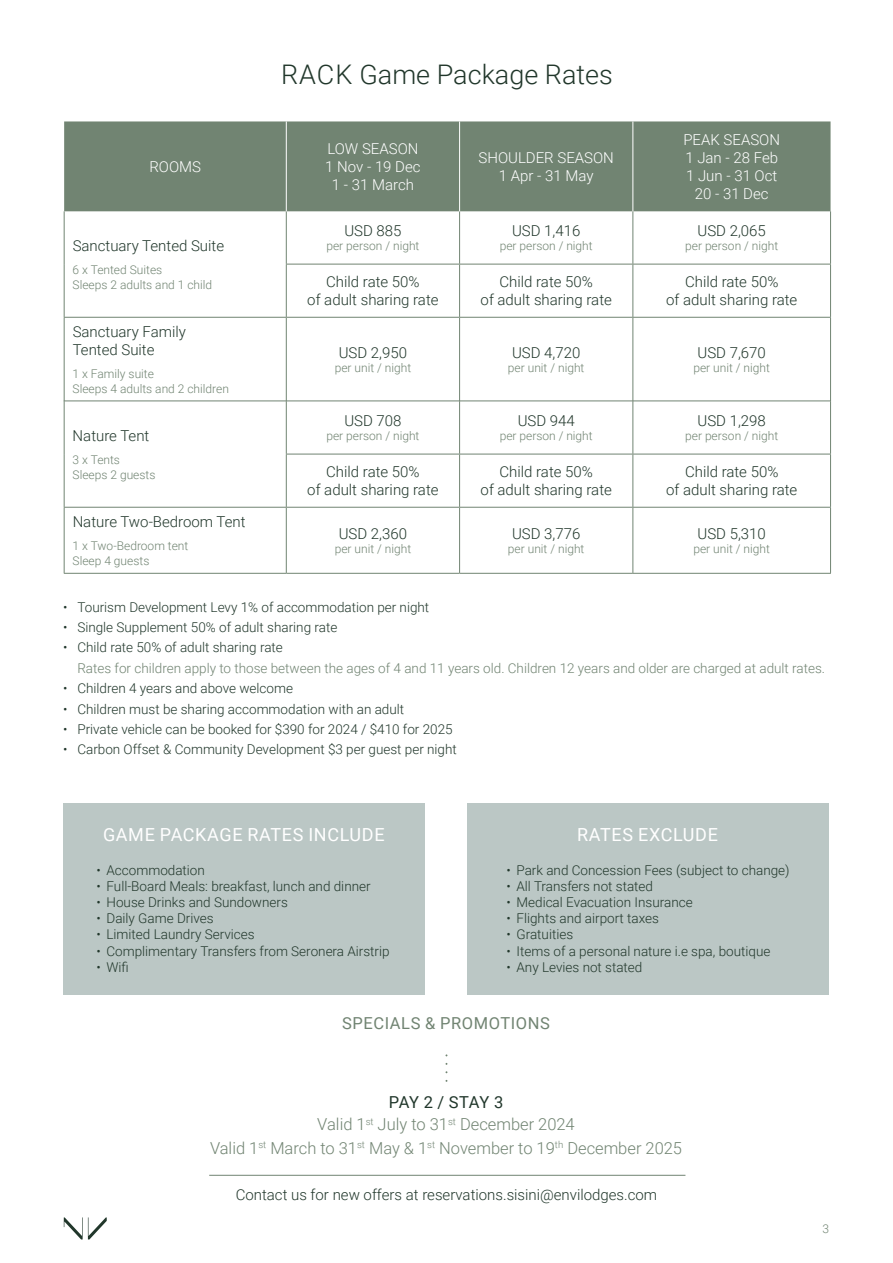
<style>
.page{position:relative;width:893px;height:1263px;background:#fff}
.page>*{position:absolute;margin:0;border:0;box-sizing:border-box;transform-origin:0 0}
.t1{font:300 27px "Roboto";color:#21372b}
.t2{font:18px "Roboto";letter-spacing:.035em;color:#fff}
.t3{font:300 16.5px/23.1px "Roboto";color:#718472;text-align:center}
.t4{font:16.5px "Roboto";letter-spacing:.035em;color:#718472}
.t5{font:300 15px/18px "Roboto";color:#21372b;text-align:center}
.t6{font:300 15px/18px "Roboto";color:#fff;text-align:center}
.t7{font:300 13.5px "Roboto";color:#21372b}
.t8{font:300 13.5px "Roboto";color:#718472}
.t9{font:300 12px/14.4px "Roboto";color:#718472}
.s1{font-weight:400;color:#21372b}
</style>
<div class="page">
<svg style="left:64px;top:1217px;width:43px;height:22px"></svg>
<div style="left:64px;top:121px;width:766px;height:90px;background:#718472"></div>
<hr style="left:64px;top:211px;width:1px;height:53px;background:#718472">
<hr style="left:286px;top:211px;width:1px;height:53px;background:#718472">
<hr style="left:459px;top:211px;width:1px;height:53px;background:#718472">
<hr style="left:632px;top:211px;width:1px;height:53px;background:#718472">
<hr style="left:830px;top:211px;width:1px;height:53px;background:#718472">
<hr style="left:64px;top:264px;width:1px;height:53px;background:#718472">
<hr style="left:286px;top:264px;width:174px;height:1px;background:#718472">
<hr style="left:286px;top:264px;width:1px;height:53px;background:#718472">
<hr style="left:460px;top:264px;width:173px;height:1px;background:#718472">
<hr style="left:459px;top:264px;width:1px;height:53px;background:#718472">
<hr style="left:633px;top:264px;width:198px;height:1px;background:#718472">
<hr style="left:632px;top:264px;width:1px;height:53px;background:#718472">
<hr style="left:830px;top:264px;width:1px;height:53px;background:#718472">
<hr style="left:64px;top:317px;width:222px;height:1px;background:#718472">
<hr style="left:64px;top:318px;width:1px;height:83px;background:#718472">
<hr style="left:286px;top:317px;width:174px;height:1px;background:#718472">
<hr style="left:286px;top:318px;width:1px;height:83px;background:#718472">
<hr style="left:460px;top:317px;width:173px;height:1px;background:#718472">
<hr style="left:459px;top:318px;width:1px;height:83px;background:#718472">
<hr style="left:633px;top:317px;width:198px;height:1px;background:#718472">
<hr style="left:632px;top:318px;width:1px;height:83px;background:#718472">
<hr style="left:830px;top:318px;width:1px;height:83px;background:#718472">
<hr style="left:286px;top:121px;width:1px;height:90px;background:#fff">
<hr style="left:459px;top:121px;width:1px;height:90px;background:#fff">
<hr style="left:632px;top:121px;width:1px;height:90px;background:#fff">
<hr style="left:64px;top:400px;width:222px;height:1px;background:#718472">
<hr style="left:64px;top:401px;width:1px;height:53px;background:#718472">
<hr style="left:286px;top:400px;width:174px;height:1px;background:#718472">
<hr style="left:286px;top:401px;width:1px;height:53px;background:#718472">
<hr style="left:460px;top:400px;width:173px;height:1px;background:#718472">
<hr style="left:459px;top:401px;width:1px;height:53px;background:#718472">
<hr style="left:633px;top:400px;width:198px;height:1px;background:#718472">
<hr style="left:632px;top:401px;width:1px;height:53px;background:#718472">
<hr style="left:830px;top:401px;width:1px;height:53px;background:#718472">
<hr style="left:64px;top:454px;width:1px;height:53px;background:#718472">
<hr style="left:286px;top:454px;width:174px;height:1px;background:#718472">
<hr style="left:286px;top:454px;width:1px;height:53px;background:#718472">
<hr style="left:460px;top:454px;width:173px;height:1px;background:#718472">
<hr style="left:459px;top:454px;width:1px;height:53px;background:#718472">
<hr style="left:633px;top:454px;width:198px;height:1px;background:#718472">
<hr style="left:632px;top:454px;width:1px;height:53px;background:#718472">
<hr style="left:830px;top:454px;width:1px;height:53px;background:#718472">
<hr style="left:64px;top:507px;width:222px;height:1px;background:#718472">
<hr style="left:64px;top:508px;width:1px;height:65px;background:#718472">
<hr style="left:286px;top:507px;width:174px;height:1px;background:#718472">
<hr style="left:286px;top:508px;width:1px;height:65px;background:#718472">
<hr style="left:460px;top:507px;width:173px;height:1px;background:#718472">
<hr style="left:459px;top:508px;width:1px;height:65px;background:#718472">
<hr style="left:633px;top:507px;width:198px;height:1px;background:#718472">
<hr style="left:632px;top:508px;width:1px;height:65px;background:#718472">
<hr style="left:830px;top:508px;width:1px;height:65px;background:#718472">
<hr style="left:64px;top:573px;width:222px;height:1px;background:#718472">
<hr style="left:286px;top:573px;width:174px;height:1px;background:#718472">
<hr style="left:460px;top:573px;width:173px;height:1px;background:#718472">
<hr style="left:633px;top:573px;width:198px;height:1px;background:#718472">
<div style="left:467px;top:804px;width:361px;height:191px;background:#bbc7c5"></div>
<div style="left:63px;top:804px;width:362px;height:191px;background:#bbc7c5"></div>
<hr style="left:209px;top:1175px;width:476px;height:1px;background:#718472">
<p class="t6" style="left:149px;top:157px;width:53px">ROOMS</p>
<p class="t5" style="left:73px;top:236px;width:153px">Sanctuary Tented Suite</p>
<p class="t9" style="left:73px;top:262px;width:141px">6 x Tented Suites<br>Sleeps 2 adults and 1 child</p>
<p class="t5" style="left:73px;top:322px;width:115px;text-align:left">Sanctuary Family<br>Tented Suite</p>
<p class="t9" style="left:73px;top:366px;width:158px">1 x Family suite<br>Sleeps 4 adults and 2 children</p>
<p class="t5" style="left:73px;top:426px;width:78px">Nature Tent</p>
<p class="t9" style="left:73px;top:452px;width:84px">3 x Tents<br>Sleeps 2 guests</p>
<p class="t5" style="left:73px;top:512px;width:174px">Nature Two-Bedroom Tent</p>
<p class="t9" style="left:73px;top:538px;width:117px">1 x Two-Bedroom tent<br>Sleep 4 guests</p>
<h1 class="t1" style="left:281px;top:56px;width:333px">RACK Game Package Rates</h1>
<p class="t6" style="left:325px;top:139px;width:97px">LOW SEASON<br>1 Nov - 19 Dec<br>1 - 31 March</p>
<p class="t6" style="left:479px;top:148px;width:137px">SHOULDER SEASON<br>1 Apr - 31 May</p>
<p class="t5" style="left:344px;top:221px;width:59px">USD 885</p>
<p class="t9" style="left:326px;top:238px;width:95px">per person / night</p>
<p class="t5" style="left:512px;top:221px;width:70px">USD 1,416</p>
<p class="t9" style="left:500px;top:238px;width:95px">per person / night</p>
<p class="t6" style="left:683px;top:130px;width:98px">PEAK SEASON<br>1 Jan - 28 Feb<br>1 Jun - 31 Oct<br>20 - 31 Dec</p>
<p class="t5" style="left:697px;top:221px;width:70px">USD 2,065</p>
<p class="t9" style="left:685px;top:238px;width:95px">per person / night</p>
<p class="t5" style="left:307px;top:272px;width:133px">Child rate 50%<br>of adult sharing rate</p>
<p class="t5" style="left:481px;top:272px;width:133px">Child rate 50%<br>of adult sharing rate</p>
<p class="t5" style="left:666px;top:272px;width:133px">Child rate 50%<br>of adult sharing rate</p>
<p class="t5" style="left:339px;top:343px;width:70px">USD 2,950</p>
<p class="t9" style="left:335px;top:360px;width:78px">per unit / night</p>
<p class="t5" style="left:344px;top:411px;width:59px">USD 708</p>
<p class="t9" style="left:326px;top:428px;width:95px">per person / night</p>
<p class="t5" style="left:512px;top:343px;width:70px">USD 4,720</p>
<p class="t9" style="left:508px;top:360px;width:78px">per unit / night</p>
<p class="t5" style="left:518px;top:411px;width:59px">USD 944</p>
<p class="t9" style="left:500px;top:428px;width:95px">per person / night</p>
<p class="t5" style="left:697px;top:343px;width:70px">USD 7,670</p>
<p class="t9" style="left:693px;top:360px;width:78px">per unit / night</p>
<p class="t5" style="left:697px;top:411px;width:70px">USD 1,298</p>
<p class="t9" style="left:685px;top:428px;width:95px">per person / night</p>
<p class="t5" style="left:307px;top:462px;width:133px">Child rate 50%<br>of adult sharing rate</p>
<p class="t5" style="left:481px;top:462px;width:133px">Child rate 50%<br>of adult sharing rate</p>
<p class="t5" style="left:666px;top:462px;width:133px">Child rate 50%<br>of adult sharing rate</p>
<p class="t5" style="left:339px;top:524px;width:70px">USD 2,360</p>
<p class="t9" style="left:335px;top:541px;width:78px">per unit / night</p>
<p class="t5" style="left:512px;top:524px;width:70px">USD 3,776</p>
<p class="t9" style="left:508px;top:541px;width:78px">per unit / night</p>
<p class="t5" style="left:697px;top:524px;width:70px">USD 5,310</p>
<p class="t9" style="left:693px;top:541px;width:78px">per unit / night</p>
<p class="t7" style="left:63px;top:597px;width:368px">• Tourism Development Levy 1% of accommodation per night</p>
<p class="t7" style="left:63px;top:618px;width:276px">• Single Supplement 50% of adult sharing rate</p>
<p class="t7" style="left:63px;top:638px;width:221px">• Child rate 50% of adult sharing rate</p>
<p class="t8" style="left:77px;top:658px;width:749px">Rates for children apply to those between the ages of 4 and 11 years old. Children 12 years and older are charged at adult rates.</p>
<p class="t7" style="left:63px;top:679px;width:231px">• Children 4 years and above welcome</p>
<p class="t7" style="left:63px;top:699px;width:343px">• Children must be sharing accommodation with an adult</p>
<p class="t7" style="left:63px;top:720px;width:391px">• Private vehicle can be booked for $390 for 2024 / $410 for 2025</p>
<p class="t7" style="left:63px;top:740px;width:395px">• Carbon Offset &amp; Community Development $3 per guest per night</p>
<h2 class="t2" style="left:103px;top:821px;width:283px">GAME PACKAGE RATES INCLUDE</h2>
<p class="t7" style="left:97px;top:860px;width:110px">• Accommodation</p>
<p class="t7" style="left:97px;top:876px;width:276px">• Full-Board Meals: breakfast, lunch and dinner</p>
<p class="t7" style="left:97px;top:893px;width:193px">• House Drinks and Sundowners</p>
<p class="t7" style="left:97px;top:909px;width:119px">• Daily Game Drives</p>
<p class="t7" style="left:97px;top:925px;width:160px">• Limited Laundry Services</p>
<p class="t7" style="left:97px;top:941px;width:295px">• Complimentary Transfers from Seronera Airstrip</p>
<p class="t7" style="left:97px;top:957px;width:34px">• Wifi</p>
<h2 class="t2" style="left:577px;top:821px;width:142px">RATES EXCLUDE</h2>
<p class="t7" style="left:506px;top:860px;width:285px">• Park and Concession Fees (subject to change)</p>
<p class="t7" style="left:506px;top:876px;width:148px">• All Transfers not stated</p>
<p class="t7" style="left:506px;top:893px;width:188px">• Medical Evacuation Insurance</p>
<p class="t7" style="left:506px;top:909px;width:154px">• Flights and airport taxes</p>
<p class="t7" style="left:506px;top:925px;width:68px">• Gratuities</p>
<p class="t7" style="left:506px;top:941px;width:265px">• Items of a personal nature i.e spa, boutique</p>
<p class="t7" style="left:506px;top:957px;width:137px">• Any Levies not stated</p>
<p class="t4" style="left:342px;top:1011px;width:209px">SPECIALS &amp; PROMOTIONS</p>
<p class="t3" style="left:210px;top:1089px;width:474px"><span class="s1">PAY 2 / STAY 3<br></span>Valid 1<sup>st</sup> July to 31<sup>st</sup> December 2024<br>Valid 1<sup>st</sup> March to 31<sup>st</sup> May &amp; 1<sup>st</sup> November to 19<sup>th</sup> December 2025</p>
<p class="t5" style="left:236px;top:1185px;width:423px">Contact us for new offers at reservations.sisini@envilodges.com</p>
<p class="t9" style="left:822px;top:1221px;width:8px">3</p>
</div>
